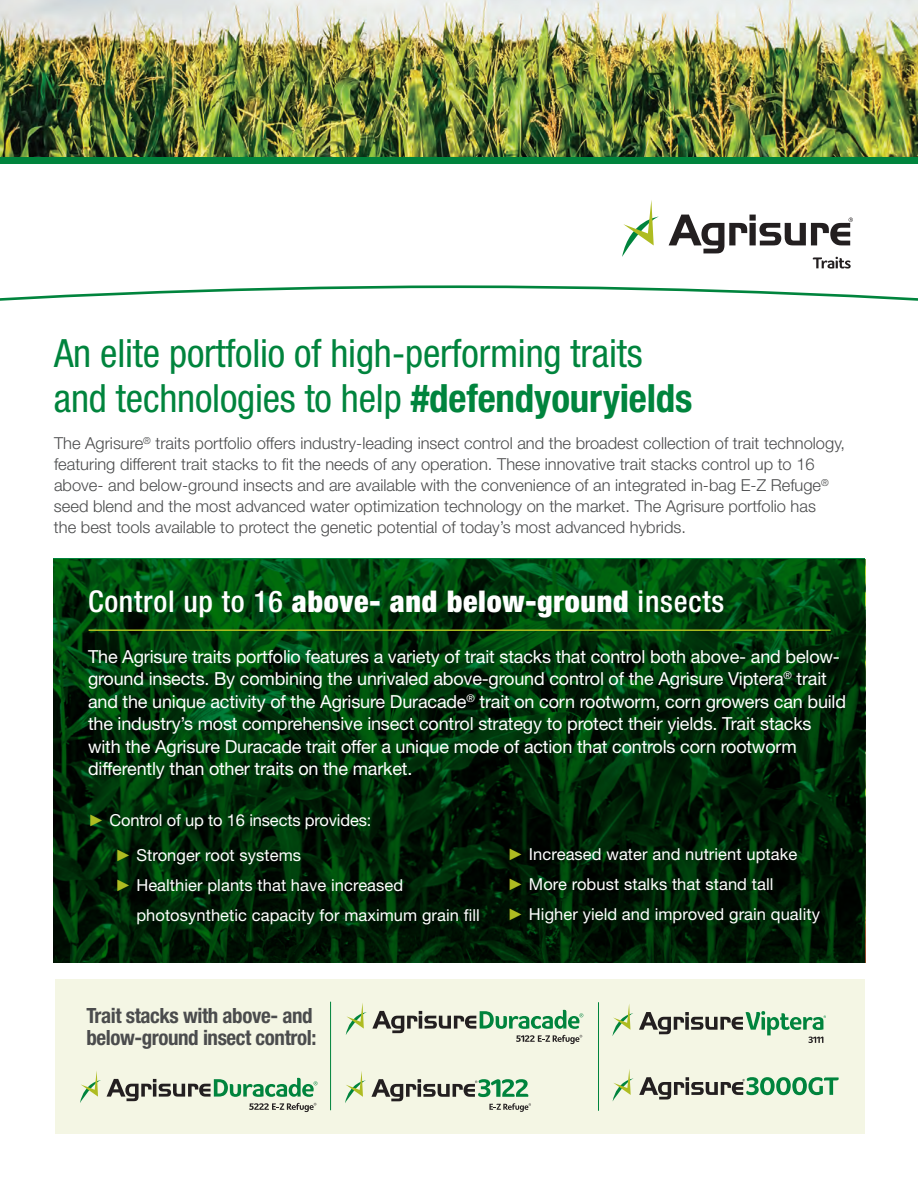
<style>
.page{position:relative;width:918px;height:1188px;background:#fff}
.page>*{position:absolute;margin:0;border:0;box-sizing:border-box;transform-origin:0 0}
.SellSheetTitle{font:condensed 39px/45px "Helvetica Neue LT Std";letter-spacing:-.005em;color:#00843d}
.t1{font:900 condensed 30px "Helvetica Neue LT Std";letter-spacing:.025em;color:#fff}
.BlackHeaderForBullet{font:700 condensed 21px/22.5px "Helvetica Neue LT Std";letter-spacing:-.02em;color:#4b4c4d}
.BodyCopy{font:18px/22.5px "Helvetica Neue LT Std";letter-spacing:-.01em;color:#fff}
.BodyCopy-2{font:300 16.5px/21px "Helvetica Neue LT Std";color:#4b4c4d}
.BodyCopy-3{font:16.5px/30px "Helvetica Neue LT Std";letter-spacing:.005em;color:#fff}
.s1{font-weight:700}
.s2{font-weight:500}
.s3{font-family:"Arial";color:#aebc21}
</style>
<div class="page">
<svg style="left:53px;top:558px;width:812px;height:404px;background:#002e09"></svg>
<svg style="left:0;top:163px;width:918px;height:83px"></svg>
<div style="left:0;top:150px;width:918px;height:13px;background:#00843d"></div>
<svg style="left:0;top:285px;width:918px;height:16px"></svg>
<svg style="left:669px;top:215px;width:184px;height:54px"></svg>
<svg style="left:622px;top:200px;width:37px;height:57px"></svg>
<img style="left:0;top:0;width:918px;height:157px">
<hr style="left:89px;top:629px;width:742px;height:2px;background:#aebc21">
<div style="left:55px;top:980px;width:810px;height:154px;background:#f3f5e1"></div>
<svg style="left:613px;top:1069px;width:226px;height:32px"></svg>
<svg style="left:639px;top:1011px;width:187px;height:32px"></svg>
<svg style="left:612px;top:1004px;width:21px;height:32px"></svg>
<svg style="left:345px;top:1071px;width:186px;height:41px"></svg>
<svg style="left:346px;top:1003px;width:237px;height:41px"></svg>
<svg style="left:80px;top:1071px;width:21px;height:32px"></svg>
<svg style="left:107px;top:1078px;width:211px;height:34px"></svg>
<hr style="left:598px;top:1002px;width:1px;height:109px;background:#00843d">
<hr style="left:330px;top:1002px;width:1px;height:108px;background:#00843d">
<p class="SellSheetTitle" style="left:54px;top:331px;width:640px">An elite portfolio of high-performing traits and technologies to help <span class="s1">#defendyouryields</span></p>
<p class="BodyCopy-2" style="left:54px;top:433px;width:793px">The Agrisure<sup>®</sup> traits portfolio offers industry-leading insect control and the broadest collection of trait technology, featuring different trait stacks to fit the needs of any operation. These innovative trait stacks control up to 16 above- and below-ground insects and are available with the convenience of an integrated in-bag E-Z Refuge<sup>® </sup>seed blend and the most advanced water optimization technology on the market. The Agrisure portfolio has<br>the best tools available to protect the genetic potential of today’s most advanced hybrids.</p>
<p class="t1" style="left:88px;top:583px;width:638px"><span class="s2">Control up to 16</span> above- and below-ground <span class="s2">insects</span></p>
<p class="BodyCopy" style="left:88px;top:645px;width:760px">The Agrisure traits portfolio features a variety of trait stacks that control both above- and below&shy;ground insects. By combining the unrivaled above-ground control of the Agrisure Viptera<sup>®</sup> trait and the unique activity of the Agrisure Duracade<sup>®</sup> trait on corn rootworm, corn growers can build the industry’s most comprehensive insect control strategy to protect their yields. Trait stacks with the Agrisure Duracade trait offer a unique mode of action that controls corn rootworm differently than other traits on the market.</p>
<p class="BodyCopy-3" style="left:88px;top:805px;width:285px"><span class="s3">►</span> Control of up to 16 insects provides:</p>
<p class="BodyCopy-3" style="left:115px;top:840px;width:188px"><span class="s3">►</span> Stronger root systems</p>
<p class="BodyCopy-3" style="left:136px;top:870px;width:345px;text-indent:-21px"><span class="s3">►</span> Healthier plants that have increased photosynthetic capacity for maximum grain fill</p>
<p class="BodyCopy-3" style="left:508px;top:839px;width:291px"><span class="s3">►</span> Increased water and nutrient uptake</p>
<p class="BodyCopy-3" style="left:508px;top:869px;width:267px"><span class="s3">►</span> More robust stalks that stand tall</p>
<p class="BodyCopy-3" style="left:508px;top:899px;width:314px"><span class="s3">►</span> Higher yield and improved grain quality</p>
<p class="BlackHeaderForBullet" style="left:86px;top:1004px;width:231px">Trait stacks with above- and below-ground insect control:</p>
</div>
